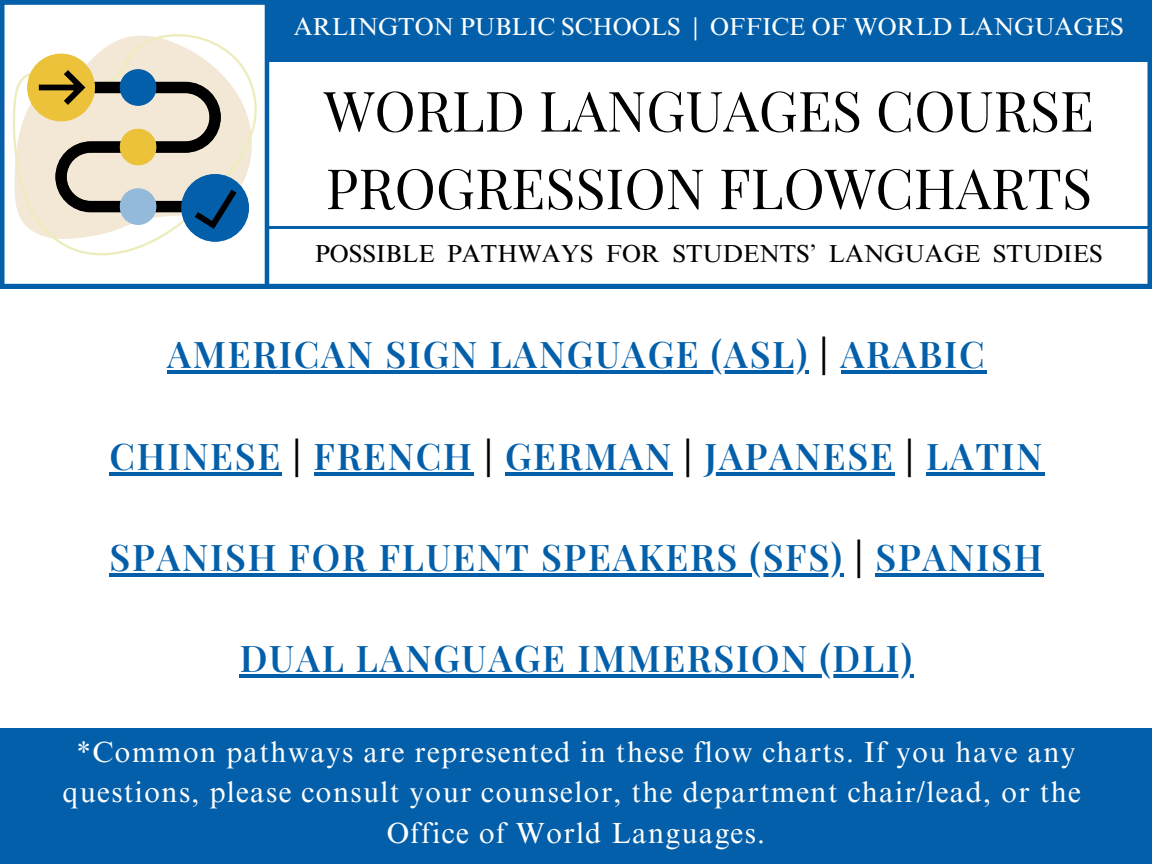
<style>
.page{position:relative;width:1152px;height:864px;background:#fff}
.page>*{position:absolute;margin:0;border:0;box-sizing:border-box;transform-origin:0 0}
.t1{font:55.8px/77.6px "Playfair Display";color:#000}
.t2{font:600 36.6px "Playfair Display";letter-spacing:.045em;color:#035fa9}
.t3{font:29.1px/40.5px "Times NRMT Pro";letter-spacing:.045em;color:#fff;text-align:center}
.t4{font:24.6px "Times NRMT Pro";color:#fdfefe}
.t5{font:24.6px "Times NRMT Pro";color:#000}
.s1{color:#000}
</style>
<div class="page">
<svg style="left:0;top:0;width:1152px;height:288px"></svg>
<div style="left:266px;top:0;width:886px;height:62px;background:#035fa9"></div>
<svg style="left:269px;top:227px;width:883px;height:61px"></svg>
<svg style="left:12px;top:31px;width:250px;height:226px"></svg>
<svg style="left:27px;top:54px;width:222px;height:187px;background:#babbab"></svg>
<hr style="left:265px;top:0;width:4px;height:288px;background:#035fa9">
<hr style="left:167px;top:371px;width:642px;height:3px;background:#035fa9">
<hr style="left:841px;top:371px;width:146px;height:3px;background:#035fa9">
<hr style="left:110px;top:472px;width:172px;height:3px;background:#035fa9">
<hr style="left:314px;top:472px;width:160px;height:3px;background:#035fa9">
<hr style="left:505px;top:472px;width:168px;height:3px;background:#035fa9">
<hr style="left:704px;top:472px;width:191px;height:3px;background:#035fa9">
<hr style="left:926px;top:472px;width:118px;height:3px;background:#035fa9">
<hr style="left:109px;top:573px;width:735px;height:4px;background:#035fa9">
<hr style="left:875px;top:573px;width:169px;height:4px;background:#035fa9">
<hr style="left:240px;top:674px;width:674px;height:4px;background:#035fa9">
<div style="left:0;top:729px;width:1152px;height:135px;background:#035fa9"></div>
<p class="t4" style="left:294px;top:17px;width:831px">ARLINGTON PUBLIC SCHOOLS | OFFICE OF WORLD LANGUAGES</p>
<p class="t1" style="left:324px;top:70px;width:771px">WORLD LANGUAGES COURSE<br>PROGRESSION FLOWCHARTS</p>
<p class="t5" style="left:315px;top:244px;width:789px">POSSIBLE PATHWAYS FOR STUDENTS’ LANGUAGE STUDIES</p>
<p class="t2" style="left:167px;top:329px;width:819px">AMERICAN SIGN LANGUAGE (ASL) <span class="s1">|</span> ARABIC</p>
<h1 class="t2" style="left:110px;top:430px;width:934px">CHINESE <span class="s1">|</span> FRENCH <span class="s1">|</span> GERMAN <span class="s1">|</span> JAPANESE <span class="s1">|</span> LATIN</h1>
<h2 class="t2" style="left:109px;top:531px;width:935px">SPANISH FOR FLUENT SPEAKERS (SFS) <span class="s1">|</span> SPANISH</h2>
<h2 class="t2" style="left:240px;top:633px;width:674px">DUAL LANGUAGE IMMERSION (DLI)</h2>
<h2 class="t3" style="left:62px;top:735px;width:1020px">*Common pathways are represented in these flow charts. If you have any questions, please consult your counselor, the department chair/lead, or the<br>Office of World Languages.</h2>
</div>
